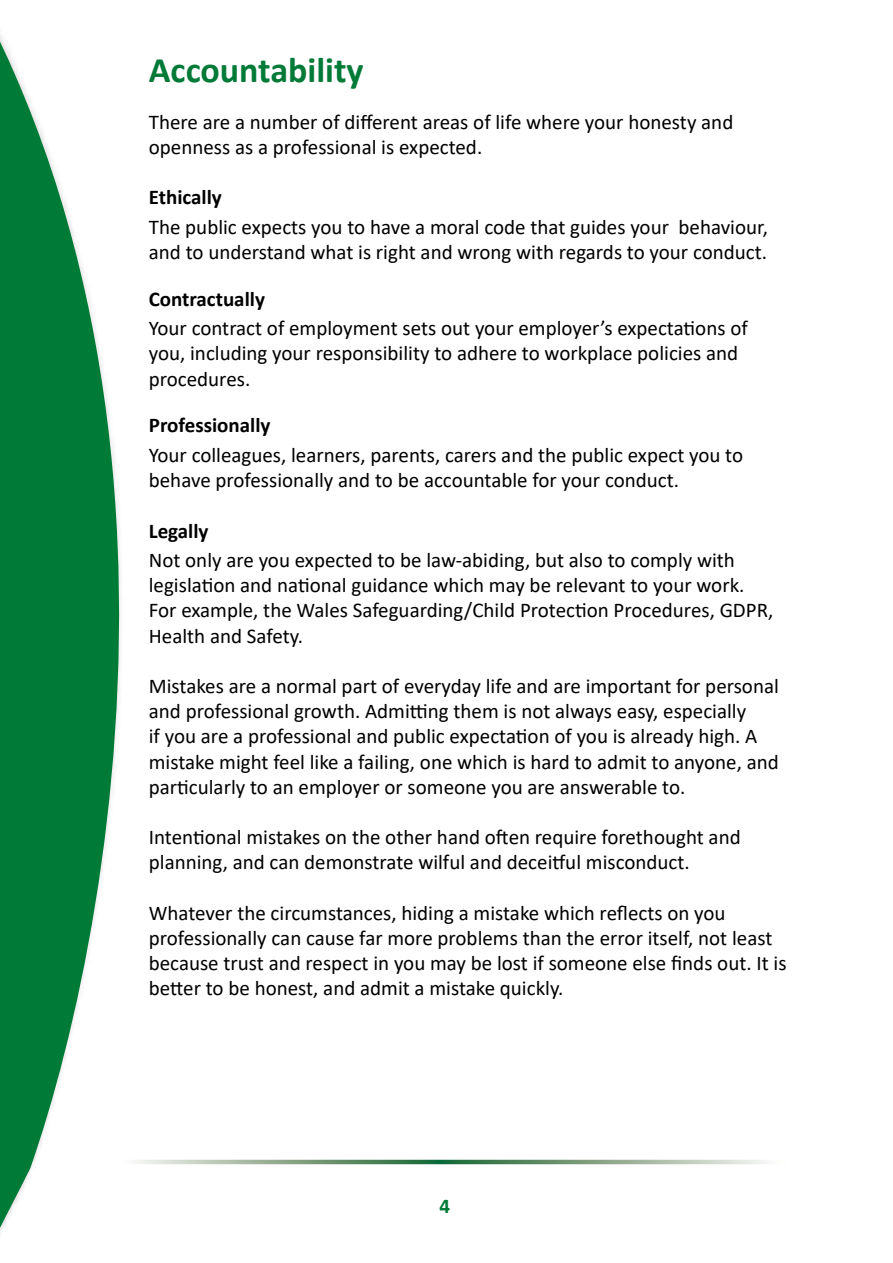
<style>
.page{position:relative;width:893px;height:1263px;background:#fff}
.page>*{position:absolute;margin:0;border:0;box-sizing:border-box;transform-origin:0 0}
.Heading{font:700 36px "Calibri";color:#007a37}
.Paragraph_Style_1{font:21px/25.2px "Calibri";color:#000}
.t1{font:700 21px "Calibri";color:#000}
.t2{font:700 21px "Calibri";color:#007a37}
</style>
<div class="page">
<svg style="left:0;top:35px;width:242px;height:1196px"></svg>
<svg style="left:106px;top:1160px;width:660px;height:4px;background:#8dab90"></svg>
<p class="Heading" style="left:149px;top:45px;width:216px">Accountability</p>
<p class="Paragraph_Style_1" style="left:149px;top:109px;width:586px">There are a number of different areas of life where your honesty and openness as a professional is expected.</p>
<p class="t1" style="left:149px;top:183px;width:74px">Ethically</p>
<p class="Paragraph_Style_1" style="left:149px;top:214px;width:621px">The public expects you to have a moral code that guides your behaviour, and to understand what is right and wrong with regards to your conduct.</p>
<p class="t1" style="left:149px;top:284px;width:118px">Contractually</p>
<p class="Paragraph_Style_1" style="left:149px;top:315px;width:600px">Your contract of employment sets out your employer’s expectations of you, including your responsibility to adhere to workplace policies and procedures.</p>
<p class="t1" style="left:149px;top:411px;width:123px">Professionally</p>
<p class="Paragraph_Style_1" style="left:149px;top:442px;width:596px">Your colleagues, learners, parents, carers and the public expect you to behave professionally and to be accountable for your conduct.</p>
<p class="t1" style="left:149px;top:516px;width:61px">Legally</p>
<p class="Paragraph_Style_1" style="left:149px;top:547px;width:626px">Not only are you expected to be law-abiding, but also to comply with legislation and national guidance which may be relevant to your work.<br>For example, the Wales Safeguarding/Child Protection Procedures, GDPR, Health and Safety.</p>
<p class="Paragraph_Style_1" style="left:149px;top:673px;width:632px">Mistakes are a normal part of everyday life and are important for personal and professional growth. Admitting them is not always easy, especially<br>if you are a professional and public expectation of you is already high. A mistake might feel like a failing, one which is hard to admit to anyone, and particularly to an employer or someone you are answerable to.</p>
<p class="Paragraph_Style_1" style="left:149px;top:824px;width:593px">Intentional mistakes on the other hand often require forethought and planning, and can demonstrate wilful and deceitful misconduct.</p>
<p class="Paragraph_Style_1" style="left:149px;top:900px;width:639px">Whatever the circumstances, hiding a mistake which reflects on you professionally can cause far more problems than the error itself, not least because trust and respect in you may be lost if someone else finds out. It is better to be honest, and admit a mistake quickly.</p>
<p class="t2" style="left:439px;top:1191px;width:12px">4</p>
</div>
